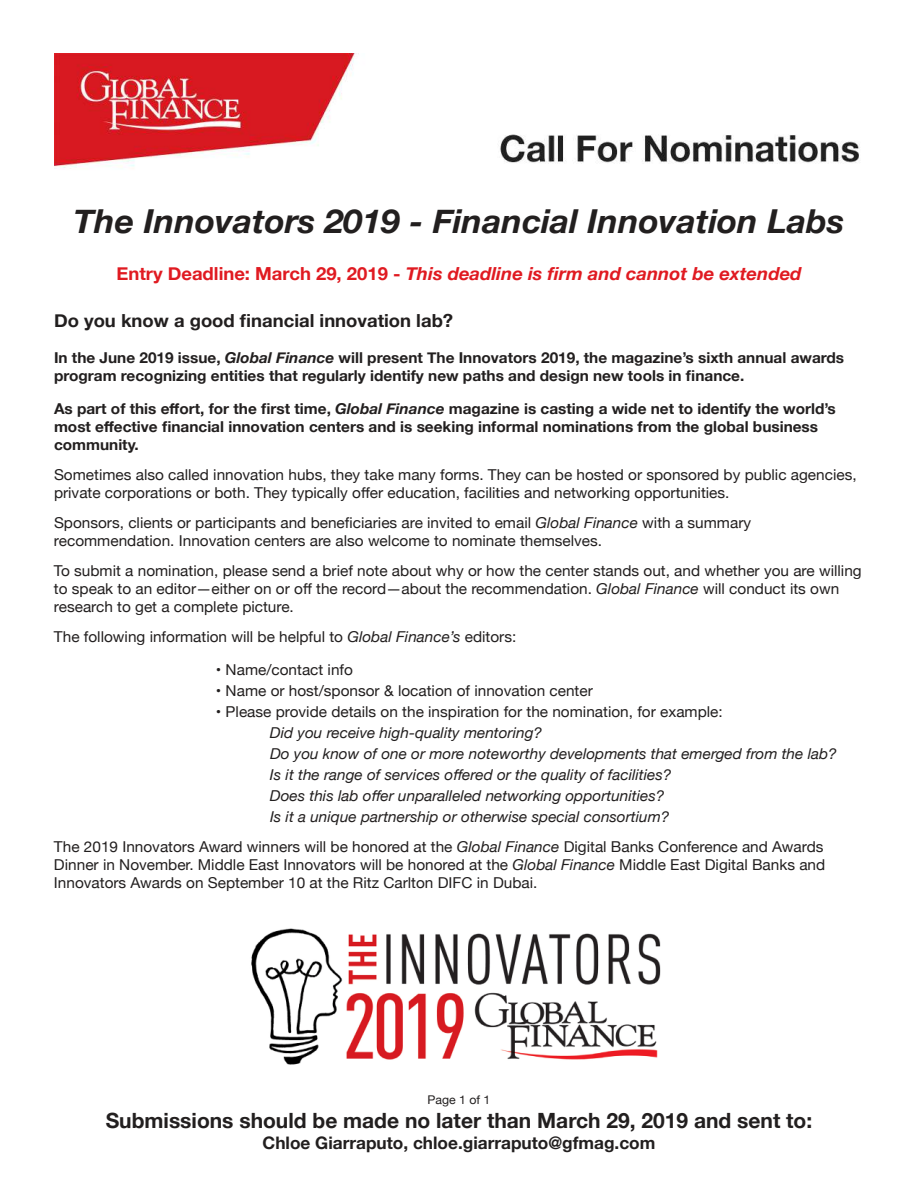
<style>
.page{position:relative;width:918px;height:1188px;background:#fff}
.page>*{position:absolute;margin:0;border:0;box-sizing:border-box;transform-origin:0 0}
.t1{font:italic 700 33px "Helvetica Neue";color:#221f1f}
.t2{font:700 21px "Helvetica Neue";color:#221f1f}
.t3{font:italic 700 18px "Helvetica Neue";color:#e01a21}
.t4{font:700 18px "Helvetica Neue";color:#221f1f}
.t5{font:700 17.25px "Helvetica Neue";color:#221f1f}
.t6{font:15px/18px "Helvetica Neue";color:#221f1f}
.t7{font:700 15px/18px "Helvetica Neue";color:#221f1f}
.t8{font:italic 15px/21px "Helvetica Neue";color:#221f1f}
.t9{font:12px "Helvetica Neue";color:#221f1f}
.s1{font-style:normal}
.s2{font-style:italic}
</style>
<div class="page">
<img style="left:251px;top:928px;width:410px;height:137px">
<img style="left:54px;top:54px;width:806px;height:115px">
<h1 class="t1" style="left:74px;top:203px;width:772px">The Innovators 2019 - Financial Innovation Labs</h1>
<p class="t3" style="left:116px;top:259px;width:687px"><span class="s1">Entry Deadline: March 29, 2019 -</span> This deadline is 昀椀rm and cannot be extended</p>
<p class="t4" style="left:54px;top:306px;width:401px">Do you know a good 昀椀nancial innovation lab?</p>
<p class="t7" style="left:54px;top:350px;width:792px">In the June 2019 issue, <span class="s2">Global Finance</span> will present The Innovators 2019, the magazine’s sixth annual awards program recognizing entities that regularly identify new paths and design new tools in 昀椀nance.</p>
<p class="t7" style="left:54px;top:400px;width:783px">As part of this e昀昀ort, for the 昀椀rst time, <span class="s2">Global Finance</span> magazine is casting a wide net to identify the world’s most e昀昀ective 昀椀nancial innovation centers and is seeking informal nominations from the global business community.</p>
<p class="t6" style="left:54px;top:467px;width:804px">Sometimes also called innovation hubs, they take many forms. They can be hosted or sponsored by public agencies, private corporations or both. They typically o昀昀er education, facilities and networking opportunities.</p>
<p class="t6" style="left:54px;top:514px;width:699px">Sponsors, clients or participants and bene昀椀ciaries are invited to email <span class="s2">Global Finance</span> with a summary recommendation. Innovation centers are also welcome to nominate themselves.</p>
<p class="t6" style="left:54px;top:562px;width:809px">To submit a nomination, please send a brief note about why or how the center stands out, and whether you are willing to speak to an editor—either on or o昀昀 the record—about the recommendation. <span class="s2">Global Finance</span> will conduct its own research to get a complete picture.</p>
<p class="t6" style="left:54px;top:628px;width:464px">The following information will be helpful to <span class="s2">Global Finance’s</span> editors:</p>
<p class="t6" style="left:216px;top:661px;width:139px">• Name/contact info</p>
<p class="t6" style="left:216px;top:682px;width:378px">• Name or host/sponsor &amp; location of innovation center</p>
<p class="t6" style="left:216px;top:703px;width:508px">• Please provide details on the inspiration for the nomination, for example:</p>
<p class="t8" style="left:270px;top:723px;width:568px">Did you receive high-quality mentoring?<br>Do you know of one or more noteworthy developments that emerged from the lab?<br>Is it the range of services o昀昀ered or the quality of facilities?<br>Does this lab o昀昀er unparalleled networking opportunities?<br>Is it a unique partnership or otherwise special consortium?</p>
<p class="t6" style="left:54px;top:838px;width:773px;text-align:justify">The 2019 Innovators Award winners will be honored at the <span class="s2">Global Finance</span> Digital Banks Conference and Awards Dinner in November. Middle East Innovators will be honored at the <span class="s2">Global Finance</span> Middle East Digital Banks and Innovators Awards on September 10 at the Ritz Carlton DIFC in Dubai.</p>
<p class="t9" style="left:428px;top:1091px;width:64px">Page 1 of 1</p>
<h2 class="t2" style="left:106px;top:1104px;width:708px">Submissions should be made no later than March 29, 2019 and sent to:</h2>
<p class="t5" style="left:263px;top:1129px;width:394px">Chloe Giarraputo, chloe.giarraputo@gfmag.com</p>
</div>
